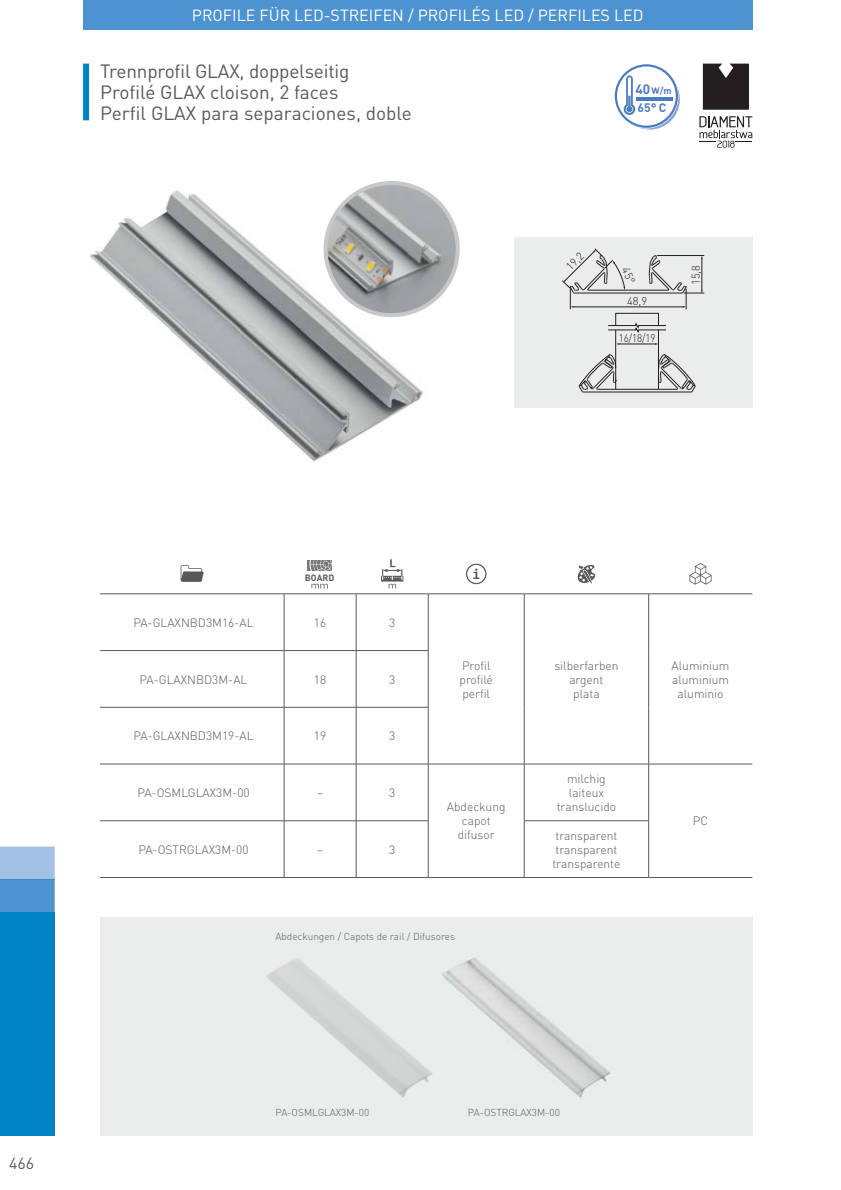
<style>
.page{position:relative;width:841px;height:1190px;background:#fff}
.page>*{position:absolute;margin:0;border:0;box-sizing:border-box;transform-origin:0 0}
.t1{font:19px/21px "DIN Pro";color:#58595b}
.t2{font:16px "DIN Pro";color:#fff}
.t3{font:16px "DIN Pro";color:#58595b}
.t4{font:700 12.2px "DIN Pro";color:#4d7cbd}
.t5{font:300 12px/14px "DIN Pro";color:#58595b;text-align:center}
.t6{font:300 11.2px "DIN Pro";color:#231f20}
.t7{font:300 11.2px "DIN Pro";color:#231f20;scale:.88 1}
.t8{font:300 10px "DIN Pro";color:#58595b}
.t9{font:700 9.2px "DIN Pro";color:#4d7cbd}
.t10{font:700 9px "DIN Pro";color:#58595b}
.s1{font-size:13.6px}
</style>
<div class="page">
<div style="left:83px;top:64px;width:6px;height:56px;background:#0082c6"></div>
<div style="left:0;top:911px;width:55px;height:224px;background:#0082c6"></div>
<svg style="left:0;top:846px;width:55px;height:65px;background:#79aada"></svg>
<div style="left:83px;top:0;width:669px;height:30px;background:#4d93cf"></div>
<div style="left:100px;top:917px;width:652px;height:218px;background:#ebecec"></div>
<div style="left:514px;top:237px;width:238px;height:170px;background:#ebecec"></div>
<img style="left:90px;top:190px;width:333px;height:272px">
<hr style="left:588px;top:290px;width:80px;height:1px;background:#231f20">
<hr style="left:574px;top:292px;width:108px;height:1px;background:#231f20">
<hr style="left:573px;top:306px;width:110px;height:1px;background:#231f20">
<svg style="left:648px;top:255px;width:56px;height:54px"></svg>
<hr style="left:597px;top:389px;width:61px;height:1px;background:#231f20">
<hr style="left:583px;top:391px;width:108px;height:1px;background:#231f20">
<svg style="left:578px;top:354px;width:38px;height:38px"></svg>
<svg style="left:608px;top:323px;width:58px;height:9px"></svg>
<hr style="left:618px;top:343px;width:37px;height:1px;background:#231f20">
<svg style="left:655px;top:343px;width:41px;height:49px"></svg>
<div style="left:615px;top:313px;width:44px;height:13px;border:1px solid #231f20"></div>
<hr style="left:615px;top:330px;width:1px;height:59px;background:#231f20">
<hr style="left:658px;top:330px;width:1px;height:59px;background:#231f20">
<svg style="left:315px;top:181px;width:145px;height:140px"></svg>
<img style="left:266px;top:957px;width:345px;height:141px">
<svg style="left:703px;top:64px;width:46px;height:46px;background:#302c2d"></svg>
<svg style="left:699px;top:116px;width:53px;height:32px"></svg>
<svg style="left:614px;top:64px;width:64px;height:64px"></svg>
<hr style="left:636px;top:97px;width:36px;height:4px;background:#4d7cbd">
<hr style="left:100px;top:593px;width:328px;height:1px;background:#58595b">
<hr style="left:100px;top:763px;width:328px;height:1px;background:#58595b">
<hr style="left:100px;top:820px;width:328px;height:1px;background:#58595b">
<hr style="left:524px;top:820px;width:125px;height:1px;background:#58595b">
<hr style="left:100px;top:876px;width:328px;height:1px;background:#58595b">
<hr style="left:284px;top:764px;width:1px;height:56px;background:#58595b">
<hr style="left:356px;top:764px;width:1px;height:56px;background:#58595b">
<hr style="left:284px;top:820px;width:1px;height:57px;background:#58595b">
<hr style="left:356px;top:820px;width:1px;height:57px;background:#58595b">
<hr style="left:284px;top:650px;width:144px;height:1px;background:#58595b">
<hr style="left:284px;top:706px;width:144px;height:1px;background:#58595b">
<hr style="left:284px;top:594px;width:1px;height:56px;background:#58595b">
<hr style="left:356px;top:594px;width:1px;height:56px;background:#58595b">
<hr style="left:100px;top:650px;width:184px;height:1px;background:#58595b">
<hr style="left:284px;top:650px;width:1px;height:57px;background:#58595b">
<hr style="left:356px;top:650px;width:1px;height:57px;background:#58595b">
<hr style="left:100px;top:706px;width:184px;height:1px;background:#58595b">
<hr style="left:284px;top:707px;width:1px;height:56px;background:#58595b">
<hr style="left:356px;top:707px;width:1px;height:56px;background:#58595b">
<hr style="left:428px;top:764px;width:1px;height:56px;background:#58595b">
<hr style="left:428px;top:820px;width:1px;height:57px;background:#58595b">
<hr style="left:524px;top:593px;width:228px;height:1px;background:#58595b">
<hr style="left:648px;top:594px;width:1px;height:56px;background:#58595b">
<hr style="left:648px;top:650px;width:1px;height:57px;background:#58595b">
<hr style="left:648px;top:707px;width:1px;height:56px;background:#58595b">
<hr style="left:524px;top:763px;width:124px;height:1px;background:#58595b">
<hr style="left:648px;top:764px;width:1px;height:56px;background:#58595b">
<hr style="left:428px;top:593px;width:96px;height:1px;background:#58595b">
<hr style="left:428px;top:594px;width:1px;height:56px;background:#58595b">
<hr style="left:524px;top:594px;width:1px;height:56px;background:#58595b">
<hr style="left:428px;top:650px;width:1px;height:57px;background:#58595b">
<hr style="left:524px;top:650px;width:1px;height:57px;background:#58595b">
<hr style="left:428px;top:707px;width:1px;height:56px;background:#58595b">
<hr style="left:524px;top:707px;width:1px;height:56px;background:#58595b">
<hr style="left:648px;top:820px;width:1px;height:57px;background:#58595b">
<hr style="left:524px;top:876px;width:124px;height:1px;background:#58595b">
<hr style="left:648px;top:763px;width:104px;height:1px;background:#58595b">
<hr style="left:648px;top:876px;width:104px;height:1px;background:#58595b">
<hr style="left:428px;top:763px;width:96px;height:1px;background:#58595b">
<hr style="left:524px;top:764px;width:1px;height:56px;background:#58595b">
<hr style="left:524px;top:820px;width:1px;height:57px;background:#58595b">
<hr style="left:428px;top:876px;width:96px;height:1px;background:#58595b">
<svg style="left:181px;top:565px;width:23px;height:16px"></svg>
<svg style="left:311px;top:583px;width:17px;height:5px"></svg>
<div style="left:307px;top:560px;width:25px;height:11px;background:#77787b"></div>
<svg style="left:309px;top:560px;width:23px;height:11px"></svg>
<svg style="left:381px;top:559px;width:22px;height:29px"></svg>
<svg style="left:466px;top:563px;width:20px;height:21px"></svg>
<svg style="left:577px;top:565px;width:18px;height:18px"></svg>
<svg style="left:689px;top:563px;width:22px;height:21px"></svg>
<svg style="left:562px;top:248px;width:73px;height:61px"></svg>
<h2 class="t2" style="left:192px;top:9px;width:453px">PROFILE FÜR LED-STREIFEN / PROFILÉS LED / PERFILES LED</h2>
<h1 class="t1" style="left:100px;top:63px;width:313px">Trennprofil GLAX, doppelseitig<br>Profilé GLAX cloison, 2 faces<br>Perfil GLAX para separaciones, doble</h1>
<p class="t9" style="left:635px;top:87px;width:38px"><span class="s1">40</span> W/m</p>
<p class="t4" style="left:637px;top:103px;width:30px">65° C</p>
<p class="t6" style="left:565px;top:266px;width:22px;rotate:-45deg">19,2</p>
<p class="t6" style="left:627px;top:297px;width:22px">48,9</p>
<p class="t7" style="left:618px;top:334px;width:43px">16/18/19</p>
<p class="t6" style="left:692px;top:285px;width:22px;rotate:-90deg">15,8</p>
<h2 class="t3" style="left:9px;top:1156px;width:27px">466</h2>
<p class="t10" style="left:305px;top:574px;width:31px">BOARD</p>
<p class="t5" style="left:133px;top:617px;width:122px">PA-GLAXNBD3M16-AL</p>
<p class="t5" style="left:314px;top:617px;width:14px">16</p>
<p class="t5" style="left:389px;top:617px;width:8px">3</p>
<p class="t5" style="left:140px;top:673px;width:109px">PA-GLAXNBD3M-AL</p>
<p class="t5" style="left:314px;top:673px;width:14px">18</p>
<p class="t5" style="left:389px;top:673px;width:8px">3</p>
<p class="t5" style="left:133px;top:730px;width:122px">PA-GLAXNBD3M19-AL</p>
<p class="t5" style="left:314px;top:730px;width:14px">19</p>
<p class="t5" style="left:389px;top:730px;width:8px">3</p>
<p class="t5" style="left:137px;top:787px;width:114px">PA-OSMLGLAX3M-00</p>
<p class="t5" style="left:317px;top:787px;width:8px">–</p>
<p class="t5" style="left:389px;top:787px;width:8px">3</p>
<p class="t5" style="left:138px;top:843px;width:112px">PA-OSTRGLAX3M-00</p>
<p class="t5" style="left:317px;top:843px;width:8px">–</p>
<p class="t5" style="left:389px;top:843px;width:8px">3</p>
<p class="t5" style="left:459px;top:659px;width:35px;text-align:left">Profil profilé perfil</p>
<p class="t5" style="left:554px;top:659px;width:66px">silberfarben argent<br>plata</p>
<p class="t5" style="left:671px;top:659px;width:59px">Aluminium aluminium aluminio</p>
<p class="t5" style="left:447px;top:801px;width:60px">Abdeckung capot difusor</p>
<p class="t5" style="left:556px;top:773px;width:61px">milchig laiteux translucido</p>
<p class="t5" style="left:552px;top:829px;width:70px;text-align:left">transparent transparent transparente</p>
<p class="t5" style="left:693px;top:815px;width:17px">PC</p>
<p class="t8" style="left:275px;top:933px;width:181px">Abdeckungen / Capots de rail / Difusores</p>
<p class="t8" style="left:275px;top:1108px;width:95px">PA-OSMLGLAX3M-00</p>
<p class="t8" style="left:468px;top:1108px;width:93px">PA-OSTRGLAX3M-00</p>
</div>
